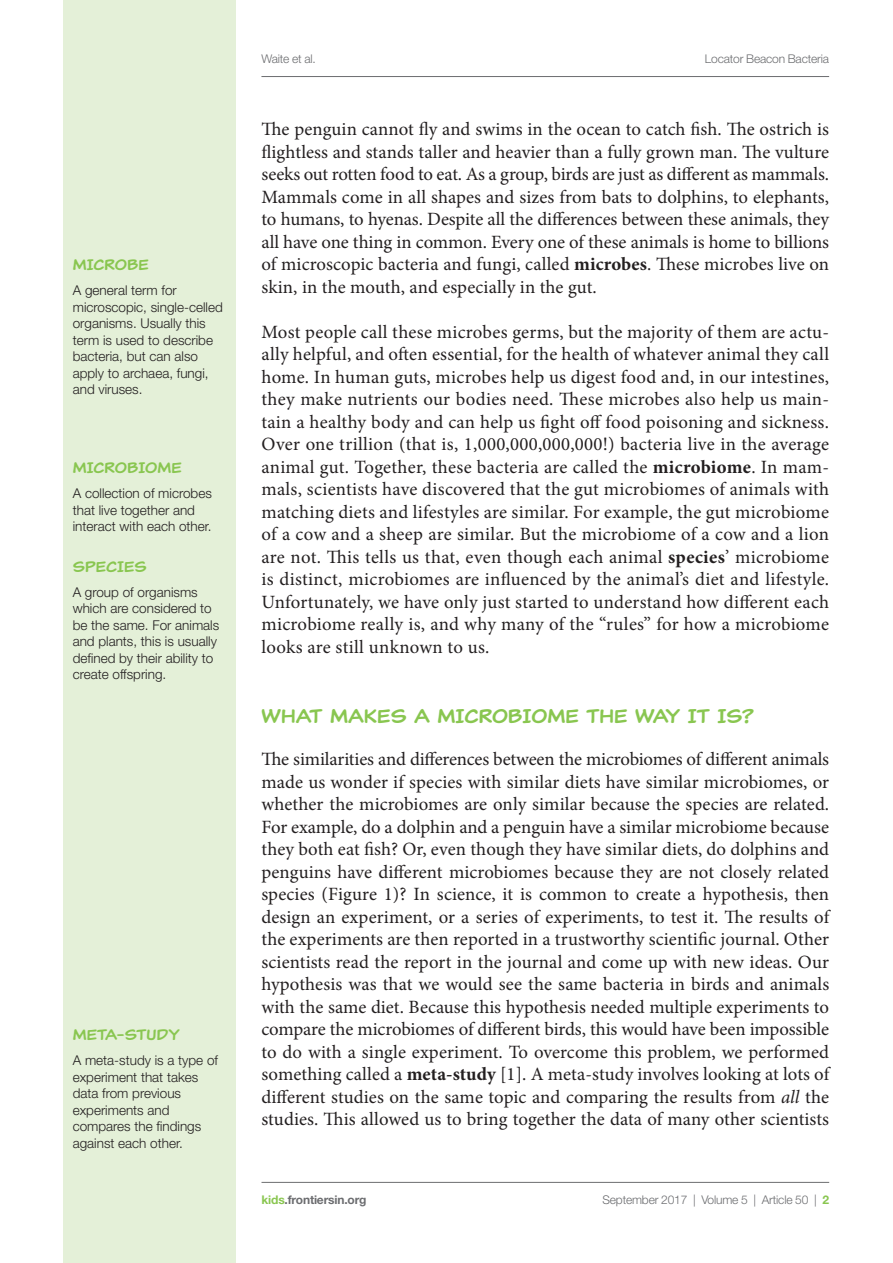
<style>
.page{position:relative;width:893px;height:1263px;background:#fff}
.page>*{position:absolute;margin:0;border:0;box-sizing:border-box;transform-origin:0 0}
.t1{font:19.5px "Classic Comic";color:#89c650}
.t2{font:18.75px/22.5px "Minion Pro";letter-spacing:.005em;color:#231f20;text-align:justify}
.t3{font:15px "Classic Comic";color:#89c650}
.t4{font:300 13.5px/16.5px "Helvetica Neue LT Std";color:#231f20}
.t5{font:300 12px "Helvetica Neue LT Std";letter-spacing:-.015em;color:#6c6d70}
.t6{font:700 12px "Helvetica Neue LT Std";color:#6c6d70}
.s1{font-weight:700}
.s2{font-style:italic}
.s3{color:#89c650}
.s4{font-weight:700;color:#89c650}
</style>
<div class="page">
<div style="left:64px;top:0;width:172px;height:1263px;background:#e4f0d8"></div>
<hr style="left:261px;top:76px;width:568px;height:1px;background:#6c6d70">
<hr style="left:261px;top:1182px;width:568px;height:1px;background:#6c6d70">
<p class="t3" style="left:73px;top:255px;width:77px">MICROBE</p>
<p class="t4" style="left:73px;top:282px;width:152px">A general term for microscopic, single-celled organisms. Usually this term is used to describe bacteria, but can also apply to archaea, fungi, and viruses.</p>
<p class="t3" style="left:73px;top:458px;width:110px">MICROBIOME</p>
<p class="t4" style="left:73px;top:485px;width:141px">A collection of microbes that live together and interact with each other.</p>
<p class="t3" style="left:73px;top:557px;width:76px">SPECIES</p>
<p class="t4" style="left:73px;top:584px;width:148px">A group of organisms which are considered to be the same. For animals and plants, this is usually defined by their ability to create offspring.</p>
<p class="t3" style="left:73px;top:1025px;width:109px">META-STUDY</p>
<p class="t4" style="left:73px;top:1052px;width:147px">A meta-study is a type of experiment that takes data from previous experiments and compares the findings against each other.</p>
<p class="t5" style="left:261px;top:51px;width:56px">Waite et al.</p>
<p class="t5" style="left:705px;top:51px;width:126px">Locator Beacon Bacteria</p>
<p class="t2" style="left:261px;top:118px;width:569px">The penguin cannot fly and swims in the ocean to catch fish. The ostrich is flightless and stands taller and heavier than a fully grown man. The vulture seeks out rotten food to eat. As a group, birds are just as different as mammals.<br>Mammals come in all shapes and sizes from bats to dolphins, to elephants, to humans, to hyenas. Despite all the differences between these animals, they all have one thing in common. Every one of these animals is home to billions of microscopic bacteria and fungi, called <span class="s1">microbes</span>. These microbes live on skin, in the mouth, and especially in the gut.</p>
<p class="t2" style="left:261px;top:320px;width:569px">Most people call these microbes germs, but the majority of them are actu&shy;ally helpful, and often essential, for the health of whatever animal they call home. In human guts, microbes help us digest food and, in our intestines, they make nutrients our bodies need. These microbes also help us main&shy;tain a healthy body and can help us fight off food poisoning and sickness.<br>Over one trillion (that is, 1,000,000,000,000!) bacteria live in the average animal gut. Together, these bacteria are called the <span class="s1">microbiome</span>. In mam&shy;mals, scientists have discovered that the gut microbiomes of animals with matching diets and lifestyles are similar. For example, the gut microbiome of a cow and a sheep are similar. But the microbiome of a cow and a lion are not. This tells us that, even though each animal <span class="s1">species</span>’ microbiome is distinct, microbiomes are influenced by the animal’s diet and lifestyle.<br>Unfortunately, we have only just started to understand how different each microbiome really is, and why many of the “rules” for how a microbiome looks are still unknown to us.</p>
<p class="t1" style="left:261px;top:703px;width:35px">WHAT</p>
<p class="t1" style="left:330px;top:703px;width:123px">MAKES AMICRO</p>
<p class="t1" style="left:508px;top:703px;width:30px">BIOME</p>
<p class="t1" style="left:586px;top:703px;width:15px">THE</p>
<p class="t1" style="left:635px;top:703px;width:121px">WAY IT IS?</p>
<p class="t2" style="left:261px;top:748px;width:569px">The similarities and differences between the microbiomes of different animals made us wonder if species with similar diets have similar microbiomes, or whether the microbiomes are only similar because the species are related.<br>For example, do a dolphin and a penguin have a similar microbiome because they both eat fish? Or, even though they have similar diets, do dolphins and penguins have different microbiomes because they are not closely related species (Figure 1)? In science, it is common to create a hypothesis, then design an experiment, or a series of experiments, to test it. The results of the experiments are then reported in a trustworthy scientific journal. Other scientists read the report in the journal and come up with new ideas. Our hypothesis was that we would see the same bacteria in birds and animals with the same diet. Because this hypothesis needed multiple experiments to compare the microbiomes of different birds, this would have been impossible to do with a single experiment. To overcome this problem, we performed something called a <span class="s1">meta-study</span> [1]. A meta-study involves looking at lots of different studies on the same topic and comparing the results from <span class="s2">all</span> the studies. This allowed us to bring together the data of many other scientists</p>
<p class="t6" style="left:261px;top:1192px;width:107px"><span class="s3">kids</span>.frontiersin.org</p>
<p class="t5" style="left:602px;top:1192px;width:228px">September 2017 | Volume 5 | Article 50 | <span class="s4">2</span></p>
</div>
